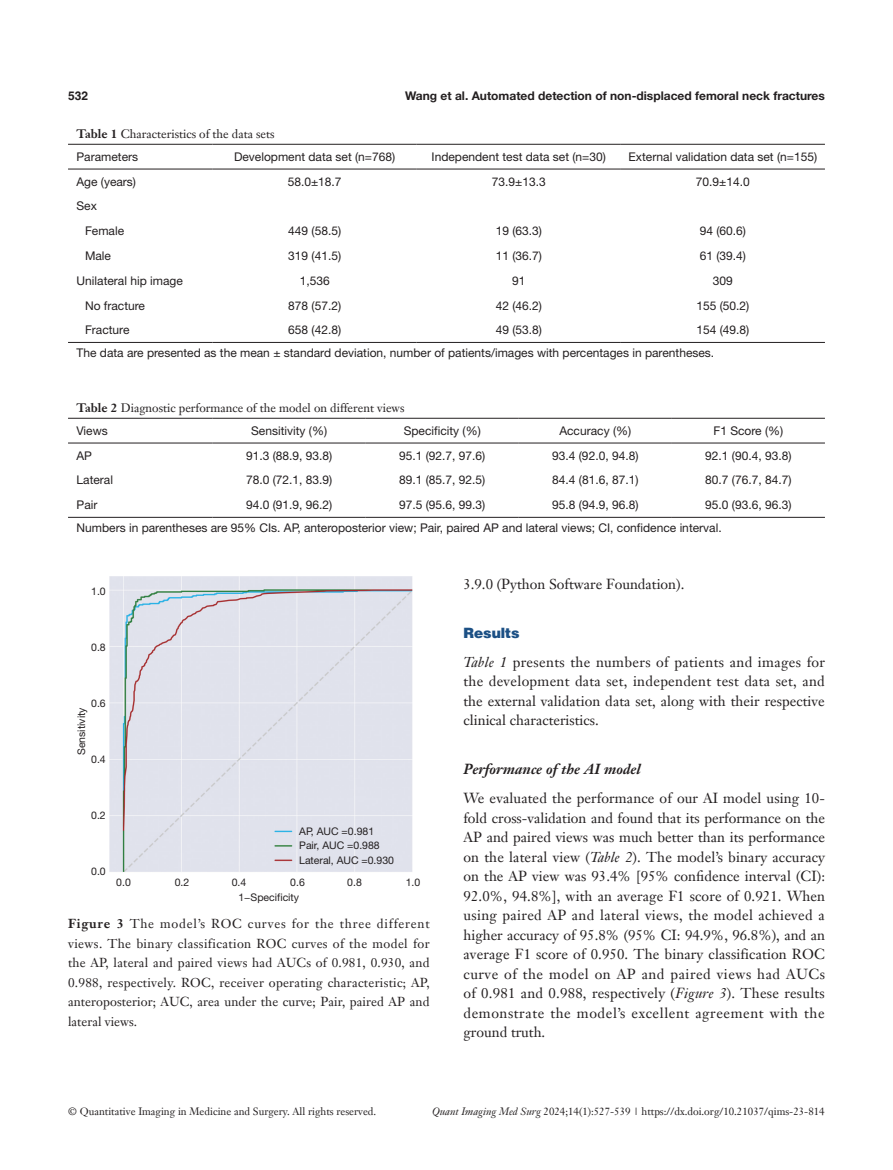
<style>
.page{position:relative;width:893px;height:1170px;background:#fff}
.page>*{position:absolute;margin:0;border:0;box-sizing:border-box;transform-origin:0 0}
.t1{font:14.25px/19.5px "Janson Text LT";color:#231f20;text-align:justify}
.t2{font:italic 700 14.25px "Janson Text LT";color:#231f20}
.t3{font:900 14.25px "Helvetica";color:#1c5085}
.t4{font:12.75px/19.5px "Janson Text LT";letter-spacing:.005em;color:#231f20;text-align:justify}
.t5{font:12px/23px "Helvetica Neue LT Pro";color:#231f20}
.t6{font:12px "Janson Text LT";color:#231f20}
.t7{font:700 12px "Helvetica Neue LT Pro";color:#231f20}
.t8{font:700 12px "Helvetica";color:#231f20}
.t9{font:10.5px "Janson Text LT";color:#231f20}
.t10{font:10.5px/14.2px "Helvetica Neue LT Pro";color:#231f20}
.s1{font-weight:700}
.s2{font-style:italic}
</style>
<div class="page">
<hr style="left:68px;top:144px;width:145px;height:1px;background:#231f20">
<hr style="left:213px;top:144px;width:204px;height:1px;background:#231f20">
<hr style="left:417px;top:144px;width:204px;height:1px;background:#231f20">
<hr style="left:621px;top:144px;width:204px;height:1px;background:#231f20">
<hr style="left:68px;top:169px;width:145px;height:1px;background:#231f20">
<hr style="left:213px;top:169px;width:204px;height:1px;background:#231f20">
<hr style="left:417px;top:169px;width:204px;height:1px;background:#231f20">
<hr style="left:621px;top:169px;width:204px;height:1px;background:#231f20">
<hr style="left:68px;top:342px;width:145px;height:1px;background:#231f20">
<hr style="left:213px;top:342px;width:204px;height:1px;background:#231f20">
<hr style="left:417px;top:342px;width:204px;height:1px;background:#231f20">
<hr style="left:621px;top:342px;width:204px;height:1px;background:#231f20">
<hr style="left:68px;top:418px;width:145px;height:1px;background:#231f20">
<hr style="left:213px;top:418px;width:153px;height:1px;background:#231f20">
<hr style="left:366px;top:418px;width:153px;height:1px;background:#231f20">
<hr style="left:519px;top:418px;width:153px;height:1px;background:#231f20">
<hr style="left:672px;top:418px;width:153px;height:1px;background:#231f20">
<hr style="left:68px;top:442px;width:145px;height:1px;background:#231f20">
<hr style="left:213px;top:442px;width:153px;height:1px;background:#231f20">
<hr style="left:366px;top:442px;width:153px;height:1px;background:#231f20">
<hr style="left:519px;top:442px;width:153px;height:1px;background:#231f20">
<hr style="left:672px;top:442px;width:153px;height:1px;background:#231f20">
<hr style="left:68px;top:517px;width:145px;height:1px;background:#231f20">
<hr style="left:213px;top:517px;width:153px;height:1px;background:#231f20">
<hr style="left:366px;top:517px;width:153px;height:1px;background:#231f20">
<hr style="left:519px;top:517px;width:153px;height:1px;background:#231f20">
<hr style="left:672px;top:517px;width:153px;height:1px;background:#231f20">
<img style="left:109px;top:576px;width:304px;height:295px">
<p class="t8" style="left:68px;top:88px;width:22px">532</p>
<p class="t7" style="left:405px;top:88px;width:421px">Wang et al. Automated detection of non-displaced femoral neck fractures</p>
<p class="t6" style="left:77px;top:126px;width:200px"><span class="s1">Table 1</span> Characteristics of the data sets</p>
<p class="t5" style="left:77px;top:145px;width:63px">Parameters</p>
<p class="t5" style="left:234px;top:145px;width:163px">Development data set (n=768)</p>
<p class="t5" style="left:432px;top:145px;width:176px">Independent test data set (n=30)</p>
<p class="t5" style="left:629px;top:145px;width:190px">External validation data set (n=155)</p>
<p class="t5" style="left:77px;top:170px;width:61px">Age (years)</p>
<p class="t5" style="left:288px;top:170px;width:55px">58.0±18.7</p>
<p class="t5" style="left:492px;top:170px;width:55px">73.9±13.3</p>
<p class="t5" style="left:696px;top:170px;width:55px">70.9±14.0</p>
<p class="t5" style="left:85px;top:193px;width:41px;line-height:24.8px;text-indent:-9px">Sex<br>Female</p>
<p class="t5" style="left:288px;top:219px;width:54px">449 (58.5)</p>
<p class="t5" style="left:496px;top:219px;width:48px">19 (63.3)</p>
<p class="t5" style="left:700px;top:219px;width:48px">94 (60.6)</p>
<p class="t5" style="left:85px;top:244px;width:28px">Male</p>
<p class="t5" style="left:288px;top:244px;width:54px">319 (41.5)</p>
<p class="t5" style="left:496px;top:244px;width:48px">11 (36.7)</p>
<p class="t5" style="left:700px;top:244px;width:48px">61 (39.4)</p>
<p class="t5" style="left:77px;top:269px;width:108px">Unilateral hip image</p>
<p class="t5" style="left:300px;top:269px;width:32px">1,536</p>
<p class="t5" style="left:512px;top:269px;width:15px">91</p>
<p class="t5" style="left:713px;top:269px;width:22px">309</p>
<p class="t5" style="left:85px;top:293px;width:61px">No fracture</p>
<p class="t5" style="left:288px;top:293px;width:54px">878 (57.2)</p>
<p class="t5" style="left:496px;top:293px;width:48px">42 (46.2)</p>
<p class="t5" style="left:696px;top:293px;width:54px">155 (50.2)</p>
<p class="t5" style="left:85px;top:318px;width:46px">Fracture</p>
<p class="t5" style="left:288px;top:318px;width:54px">658 (42.8)</p>
<p class="t5" style="left:496px;top:318px;width:48px">49 (53.8)</p>
<p class="t5" style="left:77px;top:318px;width:674px;text-indent:620px">154 (49.8)<br>The data are presented as the mean ± standard deviation, number of patients/images with percentages in parentheses.</p>
<p class="t6" style="left:77px;top:400px;width:329px"><span class="s1">Table 2</span> Diagnostic performance of the model on different views</p>
<p class="t5" style="left:77px;top:419px;width:33px">Views</p>
<p class="t5" style="left:251px;top:419px;width:77px">Sensitivity (%)</p>
<p class="t5" style="left:404px;top:419px;width:79px">Specificity (%)</p>
<p class="t5" style="left:559px;top:419px;width:73px">Accuracy (%)</p>
<p class="t5" style="left:713px;top:419px;width:71px">F1 Score (%)</p>
<p class="t5" style="left:77px;top:443px;width:17px">AP</p>
<p class="t5" style="left:246px;top:443px;width:88px">91.3 (88.9, 93.8)</p>
<p class="t5" style="left:399px;top:443px;width:88px">95.1 (92.7, 97.6)</p>
<p class="t5" style="left:552px;top:443px;width:88px">93.4 (92.0, 94.8)</p>
<p class="t5" style="left:705px;top:443px;width:88px">92.1 (90.4, 93.8)</p>
<p class="t5" style="left:77px;top:468px;width:38px">Lateral</p>
<p class="t5" style="left:246px;top:468px;width:88px">78.0 (72.1, 83.9)</p>
<p class="t5" style="left:399px;top:468px;width:88px">89.1 (85.7, 92.5)</p>
<p class="t5" style="left:552px;top:468px;width:88px">84.4 (81.6, 87.1)</p>
<p class="t5" style="left:705px;top:468px;width:88px">80.7 (76.7, 84.7)</p>
<p class="t5" style="left:77px;top:493px;width:22px">Pair</p>
<p class="t5" style="left:246px;top:493px;width:88px">94.0 (91.9, 96.2)</p>
<p class="t5" style="left:399px;top:493px;width:88px">97.5 (95.6, 99.3)</p>
<p class="t5" style="left:552px;top:493px;width:88px">95.8 (94.9, 96.8)</p>
<p class="t5" style="left:77px;top:493px;width:716px;text-indent:629px">95.0 (93.6, 96.3)<br>Numbers in parentheses are 95% CIs. AP, anteroposterior view; Pair, paired AP and lateral views; CI, confidence interval.</p>
<p class="t10" style="left:91px;top:583px;width:16px">1.0</p>
<p class="t10" style="left:91px;top:639px;width:16px">0.8</p>
<p class="t10" style="left:91px;top:695px;width:16px">0.6</p>
<p class="t10" style="left:74px;top:755px;width:49px;rotate:-90deg">Sensitivity</p>
<p class="t10" style="left:91px;top:752px;width:16px">0.4</p>
<p class="t10" style="left:91px;top:808px;width:16px">0.2</p>
<p class="t10" style="left:91px;top:864px;width:16px">0.0</p>
<p class="t10" style="left:299px;top:823px;width:96px">AP, AUC =0.981<br>Pair, AUC =0.988<br>Lateral, AUC =0.930</p>
<p class="t10" style="left:116px;top:875px;width:16px">0.0</p>
<p class="t10" style="left:175px;top:875px;width:16px">0.2</p>
<p class="t10" style="left:232px;top:875px;width:16px">0.4</p>
<p class="t10" style="left:290px;top:875px;width:16px">0.6</p>
<p class="t10" style="left:347px;top:875px;width:16px">0.8</p>
<p class="t10" style="left:406px;top:875px;width:16px">1.0</p>
<p class="t10" style="left:238px;top:890px;width:62px">1−Specificity</p>
<p class="t4" style="left:68px;top:913px;width:363px"><span class="s1">Figure 3</span> The model’s ROC curves for the three different views. The binary classification ROC curves of the model for the AP, lateral and paired views had AUCs of 0.981, 0.930, and 0.988, respectively. ROC, receiver operating characteristic; AP, anteroposterior; AUC, area under the curve; Pair, paired AP and lateral views.</p>
<p class="t1" style="left:463px;top:574px;width:222px">3.9.0 (Python Software Foundation).</p>
<p class="t3" style="left:463px;top:623px;width:58px">Results</p>
<p class="t1" style="left:463px;top:652px;width:363px"><span class="s2">Table 1</span> presents the numbers of patients and images for the development data set, independent test data set, and the external validation data set, along with their respective clinical characteristics.</p>
<p class="t2" style="left:463px;top:759px;width:179px">Performance of the AI model</p>
<p class="t1" style="left:463px;top:788px;width:363px">We evaluated the performance of our AI model using 10- fold cross-validation and found that its performance on the AP and paired views was much better than its performance on the lateral view (<span class="s2">Table 2</span>). The model’s binary accuracy on the AP view was 93.4% [95% confidence interval (CI):<br>92.0%, 94.8%], with an average F1 score of 0.921. When using paired AP and lateral views, the model achieved a higher accuracy of 95.8% (95% CI: 94.9%, 96.8%), and an average F1 score of 0.950. The binary classification ROC curve of the model on AP and paired views had AUCs of 0.981 and 0.988, respectively (<span class="s2">Figure 3</span>). These results demonstrate the model’s excellent agreement with the ground truth.</p>
<p class="t9" style="left:68px;top:1104px;width:310px">© Quantitative Imaging in Medicine and Surgery. All rights reserved.</p>
<p class="t9" style="left:432px;top:1104px;width:394px"><span class="s2">Quant Imaging Med Surg</span> 2024;14(1):527-539 | https://dx.doi.org/10.21037/qims-23-814</p>
</div>
